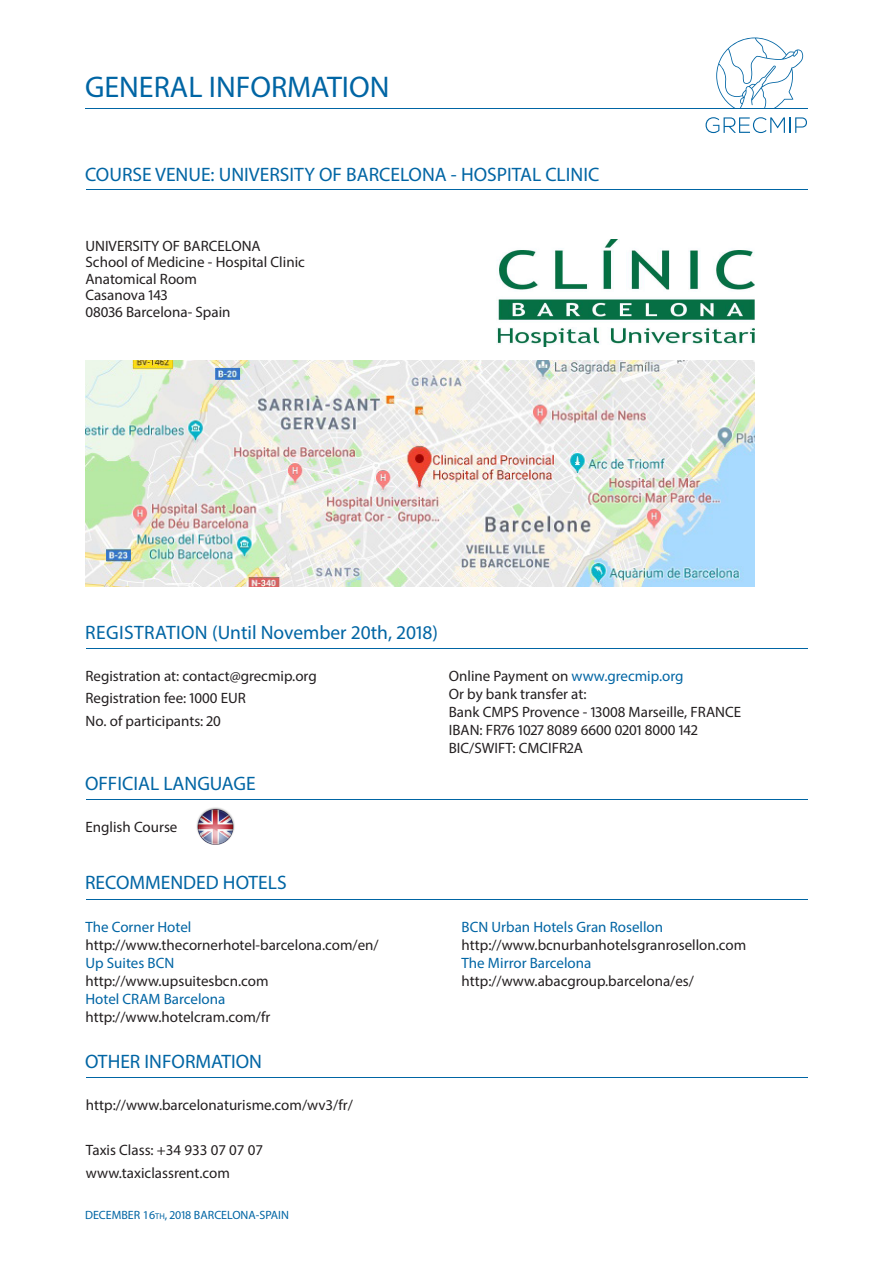
<style>
.page{position:relative;width:893px;height:1263px;background:#fff}
.page>*{position:absolute;margin:0;border:0;box-sizing:border-box;transform-origin:0 0}
.t1{font:30px "Myriad Pro";color:#0065a4}
.Texto{font:19.5px "Myriad Pro";color:#0065a4}
.Texto-2{font:15px "Myriad Pro";color:#231f20}
.t2{font:15px "Myriad Pro";color:#0065a4}
.t3{font:12px "Myriad Pro";color:#0065a4}
.s1{color:#0065a4}
.s2{font-size:8.4px}
</style>
<div class="page">
<img style="left:86px;top:361px;width:668px;height:226px">
<hr style="left:86px;top:189px;width:722px;height:1px;background:#0065a4">
<hr style="left:86px;top:899px;width:722px;height:1px;background:#0065a4">
<hr style="left:86px;top:799px;width:722px;height:1px;background:#0065a4">
<hr style="left:86px;top:648px;width:722px;height:1px;background:#0065a4">
<hr style="left:86px;top:1077px;width:722px;height:1px;background:#0065a4">
<svg style="left:705px;top:117px;width:102px;height:16px"></svg>
<hr style="left:85px;top:108px;width:723px;height:1px;background:#0065a4">
<svg style="left:716px;top:38px;width:87px;height:70px"></svg>
<img style="left:496px;top:239px;width:258px;height:107px">
<img style="left:196px;top:807px;width:39px;height:38px">
<p class="t1" style="left:85px;top:68px;width:306px">GENERAL INFORMATION</p>
<p class="Texto" style="left:85px;top:162px;width:516px">COURSE VENUE: UNIVERSITY OF BARCELONA - HOSPITAL CLINIC</p>
<p class="Texto-2" style="left:85px;top:237px;width:177px">UNIVERSITY OF BARCELONA</p>
<p class="Texto-2" style="left:85px;top:253px;width:221px">School of Medicine - Hospital Clinic</p>
<p class="Texto-2" style="left:85px;top:270px;width:113px">Anatomical Room</p>
<p class="Texto-2" style="left:85px;top:286px;width:84px">Casanova 143</p>
<p class="Texto-2" style="left:85px;top:303px;width:147px">08036 Barcelona- Spain</p>
<p class="Texto" style="left:85px;top:620px;width:354px">REGISTRATION (Until November 20th, 2018)</p>
<p class="Texto-2" style="left:85px;top:667px;width:233px">Registration at: contact@grecmip.org</p>
<p class="Texto-2" style="left:85px;top:689px;width:162px">Registration fee: 1000 EUR</p>
<p class="Texto-2" style="left:86px;top:712px;width:137px">No. of participants: 20</p>
<p class="Texto" style="left:85px;top:771px;width:172px">OFFICIAL LANGUAGE</p>
<p class="Texto-2" style="left:449px;top:667px;width:236px">Online Payment on <span class="s1">www.grecmip.org</span></p>
<p class="Texto-2" style="left:449px;top:685px;width:139px">Or by bank transfer at:</p>
<p class="Texto-2" style="left:449px;top:703px;width:294px">Bank CMPS Provence - 13008 Marseille, FRANCE</p>
<p class="Texto-2" style="left:449px;top:721px;width:251px">IBAN: FR76 1027 8089 6600 0201 8000 142</p>
<p class="Texto-2" style="left:449px;top:739px;width:136px">BIC/SWIFT: CMCIFR2A</p>
<p class="Texto-2" style="left:85px;top:818px;width:93px">English Course</p>
<p class="Texto" style="left:85px;top:871px;width:203px">RECOMMENDED HOTELS</p>
<p class="t2" style="left:85px;top:918px;width:107px">The Corner Hotel</p>
<p class="Texto-2" style="left:85px;top:936px;width:295px">http://www.thecornerhotel-barcelona.com/en/</p>
<p class="t2" style="left:85px;top:954px;width:90px">Up Suites BCN</p>
<p class="Texto-2" style="left:85px;top:972px;width:185px">http://www.upsuitesbcn.com</p>
<p class="t2" style="left:85px;top:990px;width:141px">Hotel CRAM Barcelona</p>
<p class="Texto-2" style="left:85px;top:1008px;width:186px">http://www.hotelcram.com/fr</p>
<p class="Texto" style="left:85px;top:1049px;width:179px">OTHER INFORMATION</p>
<p class="Texto-2" style="left:86px;top:1096px;width:268px">http://www.barcelonaturisme.com/wv3/fr/</p>
<p class="Texto-2" style="left:86px;top:1141px;width:179px">Taxis Class: +34 933 07 07 07</p>
<p class="Texto-2" style="left:86px;top:1163px;width:145px">www.taxiclassrent.com</p>
<p class="t3" style="left:85px;top:1207px;width:205px">DECEMBER 16<span class="s2">th</span>, 2018 BARCELONA-SPAIN</p>
<p class="t2" style="left:462px;top:918px;width:203px">BCN Urban Hotels Gran Rosellon</p>
<p class="Texto-2" style="left:462px;top:936px;width:286px">http://www.bcnurbanhotelsgranrosellon.com</p>
<p class="t2" style="left:462px;top:954px;width:131px">The Mirror Barcelona</p>
<p class="Texto-2" style="left:462px;top:972px;width:234px">http://www.abacgroup.barcelona/es/</p>
</div>
